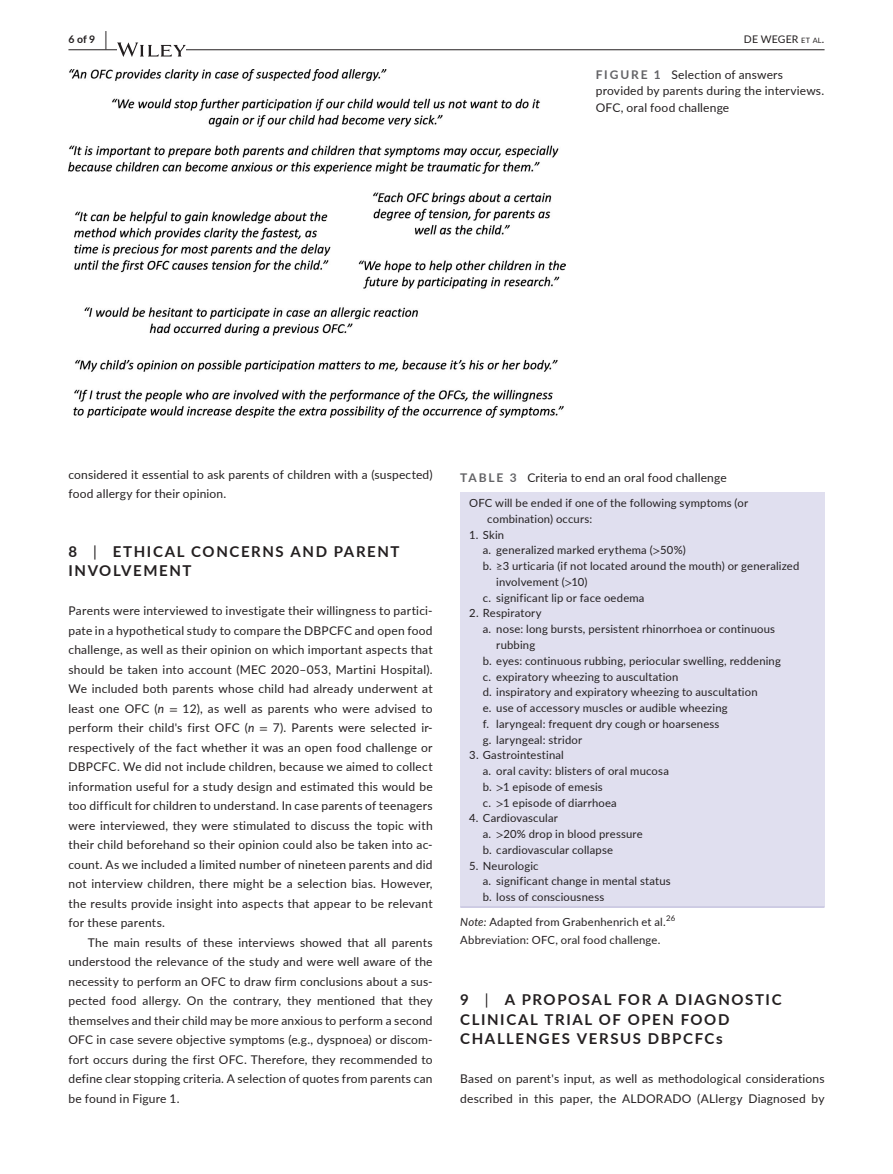
<style>
.page{position:relative;width:893px;height:1174px;background:#fff}
.page>*{position:absolute;margin:0;border:0;box-sizing:border-box;transform-origin:0 0}
.t1{font:700 15px/19.5px "Lato";letter-spacing:.11em;color:#231f20}
.t2{font:12px/19.5px "Lato";letter-spacing:.015em;color:#231f20}
.t3{font:11.25px/15.8px "Lato";letter-spacing:.015em;color:#231f20}
.t4{font:10.5px "Lato";letter-spacing:.02em;color:#231f20}
.t5{font:700 10.5px "Lato";color:#231f20}
.s1{font-size:19.5px}
.s2{font-size:7.35px}
.s3{font-weight:700;color:#636366}
.s4{font-weight:400}
.s5{font-style:italic}
.s6{font-family:"STIX"}
</style>
<div class="page">
<hr style="left:68px;top:49px;width:756px;height:1px;background:#231f20">
<svg style="left:117px;top:42px;width:69px;height:15px"></svg>
<img style="left:68px;top:69px;width:498px;height:349px">
<div style="left:460px;top:492px;width:364px;height:415px;background:#e0dfef"></div>
<hr style="left:460px;top:906px;width:364px;height:2px;background:#c5c3df">
<p class="t5" style="left:68px;top:31px;width:40px">6 of 9 <span class="s1">|</span></p>
<p class="t4" style="left:744px;top:31px;width:82px">DE WEGER <span class="s2">et al</span>.</p>
<p class="t2" style="left:596px;top:66px;width:230px;line-height:16.5px"><span class="s3">FIGURE 1</span> Selection of answers provided by parents during the interviews.<br>OFC, oral food challenge</p>
<p class="t2" style="left:68px;top:464px;width:366px">considered it essential to ask parents of children with a (suspected) food allergy for their opinion.</p>
<p class="t1" style="left:68px;top:541px;width:333px">8 <span class="s4">|</span> ETHICAL CONCERNS AND PARENT<br>INVOLVEMENT</p>
<p class="t2" style="left:68px;top:600px;width:366px;text-align:justify">Parents were interviewed to investigate their willingness to partici&shy;pate in a hypothetical study to compare the DBPCFC and open food challenge, as well as their opinion on which important aspects that should be taken into account (MEC 2020–053, Martini Hospital).<br>We included both parents whose child had already underwent at least one OFC (<span class="s5">n</span> <span class="s6">=</span> 12), as well as parents who were advised to perform their child's first OFC (<span class="s5">n</span> <span class="s6">=</span> 7). Parents were selected ir&shy;respectively of the fact whether it was an open food challenge or DBPCFC. We did not include children, because we aimed to collect information useful for a study design and estimated this would be too difficult for children to understand. In case parents of teenagers were interviewed, they were stimulated to discuss the topic with their child beforehand so their opinion could also be taken into ac&shy;count. As we included a limited number of nineteen parents and did not interview children, there might be a selection bias. However, the results provide insight into aspects that appear to be relevant for these parents.</p>
<p class="t2" style="left:68px;top:932px;width:366px;text-align:justify;text-indent:20px">The main results of these interviews showed that all parents understood the relevance of the study and were well aware of the necessity to perform an OFC to draw firm conclusions about a sus&shy;pected food allergy. On the contrary, they mentioned that they themselves and their child may be more anxious to perform a second OFC in case severe objective symptoms (e.g., dyspnoea) or discom&shy;fort occurs during the first OFC. Therefore, they recommended to define clear stopping criteria. A selection of quotes from parents can be found in Figure 1.</p>
<p class="t2" style="left:460px;top:468px;width:268px"><span class="s3">TABLE 3</span> Criteria to end an oral food challenge</p>
<p class="t3" style="left:487px;top:495px;width:262px;text-indent:-18px">OFC will be ended if one of the following symptoms (or combination) occurs:</p>
<p class="t3" style="left:469px;top:526px;width:36px">1. Skin</p>
<p class="t3" style="left:483px;top:542px;width:204px">a. generalized marked erythema (<span class="s6">&gt;</span>50%)</p>
<p class="t3" style="left:483px;top:558px;width:318px">b. ≥3 urticaria (if not located around the mouth) or generalized</p>
<p class="t3" style="left:496px;top:573px;width:93px">involvement (<span class="s6">&gt;</span>10)</p>
<p class="t3" style="left:483px;top:589px;width:163px">c. significant lip or face oedema</p>
<p class="t3" style="left:469px;top:605px;width:74px">2. Respiratory</p>
<p class="t3" style="left:483px;top:621px;width:294px">a. nose: long bursts, persistent rhinorrhoea or continuous</p>
<p class="t3" style="left:496px;top:636px;width:40px">rubbing</p>
<p class="t3" style="left:483px;top:652px;width:300px">b. eyes: continuous rubbing, periocular swelling, reddening</p>
<p class="t3" style="left:483px;top:668px;width:197px">c. expiratory wheezing to auscultation</p>
<p class="t3" style="left:483px;top:684px;width:276px">d. inspiratory and expiratory wheezing to auscultation</p>
<p class="t3" style="left:483px;top:699px;width:246px">e. use of accessory muscles or audible wheezing</p>
<p class="t3" style="left:483px;top:715px;width:238px">f. laryngeal: frequent dry cough or hoarseness</p>
<p class="t3" style="left:483px;top:731px;width:101px">g. laryngeal: stridor</p>
<p class="t3" style="left:483px;top:747px;width:188px;text-indent:-14px">3. Gastrointestinal<br>a. oral cavity: blisters of oral mucosa b. <span class="s6">&gt;</span>1 episode of emesis<br>c. <span class="s6">&gt;</span>1 episode of diarrhoea</p>
<p class="t3" style="left:483px;top:810px;width:161px;text-indent:-14px">4. Cardiovascular<br>a. <span class="s6">&gt;</span>20% drop in blood pressure b. cardiovascular collapse</p>
<p class="t3" style="left:483px;top:857px;width:190px;text-indent:-14px">5. Neurologic<br>a. significant change in mental status b. loss of consciousness</p>
<p class="t3" style="left:460px;top:912px;width:217px;line-height:18px"><span class="s5">Note:</span> Adapted from Grabenhenrich et al.<sup>26<br></sup>Abbreviation: OFC, oral food challenge.</p>
<p class="t1" style="left:460px;top:989px;width:323px">9 <span class="s4">|</span> A PROPOSAL FOR A DIAGNOSTIC<br>CLINICAL TRIAL OF OPEN FOOD<br>CHALLENGES VERSUS DBPCFCs</p>
<p class="t2" style="left:460px;top:1068px;width:366px">Based on parent's input, as well as methodological considerations described in this paper, the ALDORADO (ALlergy Diagnosed by</p>
</div>
